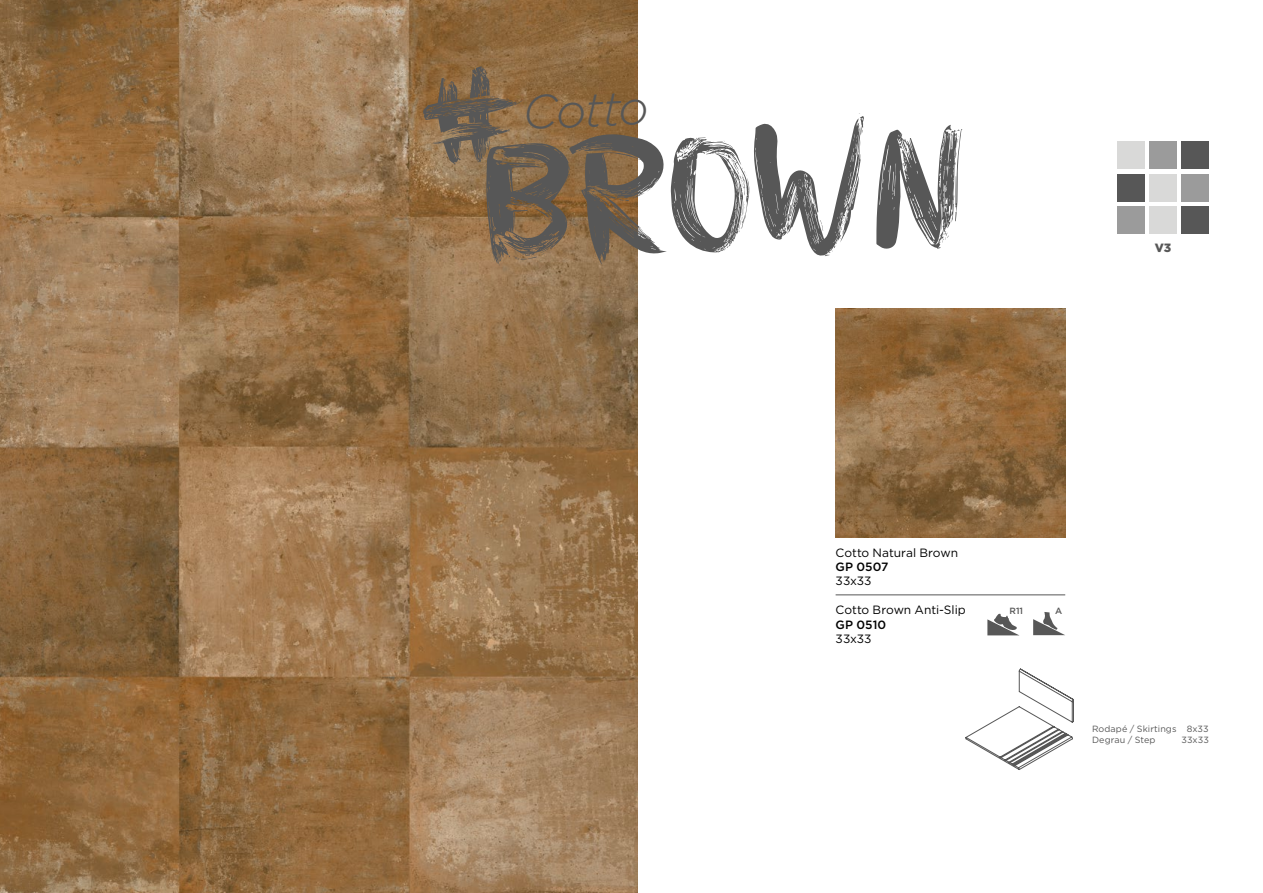
<style>
.page{position:relative;width:1263px;height:893px;background:#fff}
.page>*{position:absolute;margin:0;border:0;box-sizing:border-box;transform-origin:0 0}
.t1{font:200.85px "Plume";color:#575757}
.t2{font:italic 300 47.55px "Gotham HTF";color:#575757}
.t3{font:12px "Gotham HTF";letter-spacing:-.005em;color:#000}
.t4{font:500 12px "Gotham HTF";letter-spacing:.005em;color:#000}
.t5{font:900 12px "Gotham HTF";color:#575757}
.t6{font:9px/10.8px "Gotham HTF";letter-spacing:.01em;color:#575757}
.t7{font:500 9px "Gotham HTF";color:#575757}
</style>
<div class="page">
<img style="left:0;top:0;width:638px;height:893px">
<img style="left:836px;top:308px;width:229px;height:230px">
<hr style="left:836px;top:595px;width:229px;height:1px;background:#575757">
<div style="left:1117px;top:142px;width:27px;height:27px;background:#d9d9d8"></div>
<div style="left:1149px;top:142px;width:27px;height:27px;background:#9b9b9b"></div>
<div style="left:1182px;top:142px;width:27px;height:27px;background:#575757"></div>
<div style="left:1117px;top:174px;width:27px;height:27px;background:#575757"></div>
<div style="left:1149px;top:174px;width:27px;height:27px;background:#d9d9d8"></div>
<div style="left:1182px;top:174px;width:27px;height:27px;background:#9b9b9b"></div>
<div style="left:1117px;top:207px;width:27px;height:27px;background:#9b9b9b"></div>
<div style="left:1149px;top:207px;width:27px;height:27px;background:#d9d9d8"></div>
<div style="left:1182px;top:207px;width:27px;height:27px;background:#575757"></div>
<svg style="left:965px;top:668px;width:109px;height:102px"></svg>
<svg style="left:987px;top:613px;width:32px;height:22px"></svg>
<svg style="left:1033px;top:612px;width:32px;height:23px"></svg>
<h1 class="t1" style="left:419px;top:30px;width:109px">#</h1>
<h2 class="t2" style="left:521px;top:87px;width:128px;rotate:-3deg">Cotto</h2>
<h1 class="t1" style="left:479px;top:113px;width:486px;rotate:-3deg">brown</h1>
<p class="t5" style="left:1155px;top:241px;width:18px">V3</p>
<p class="t3" style="left:836px;top:546px;width:124px">Cotto Natural Brown</p>
<p class="t4" style="left:836px;top:560px;width:54px">GP 0507</p>
<p class="t3" style="left:836px;top:574px;width:37px">33x33</p>
<p class="t3" style="left:836px;top:603px;width:132px">Cotto Brown Anti-Slip</p>
<p class="t4" style="left:836px;top:617px;width:52px">GP 0510</p>
<p class="t3" style="left:836px;top:632px;width:37px">33x33</p>
<p class="t7" style="left:1009px;top:605px;width:15px">R11</p>
<p class="t7" style="left:1055px;top:605px;width:9px">A</p>
<p class="t6" style="left:1092px;top:723px;width:118px">Rodapé / Skirtings 8x33<br>Degrau / Step</p>
<p class="t6" style="left:1181px;top:734px;width:29px">33x33</p>
</div>
